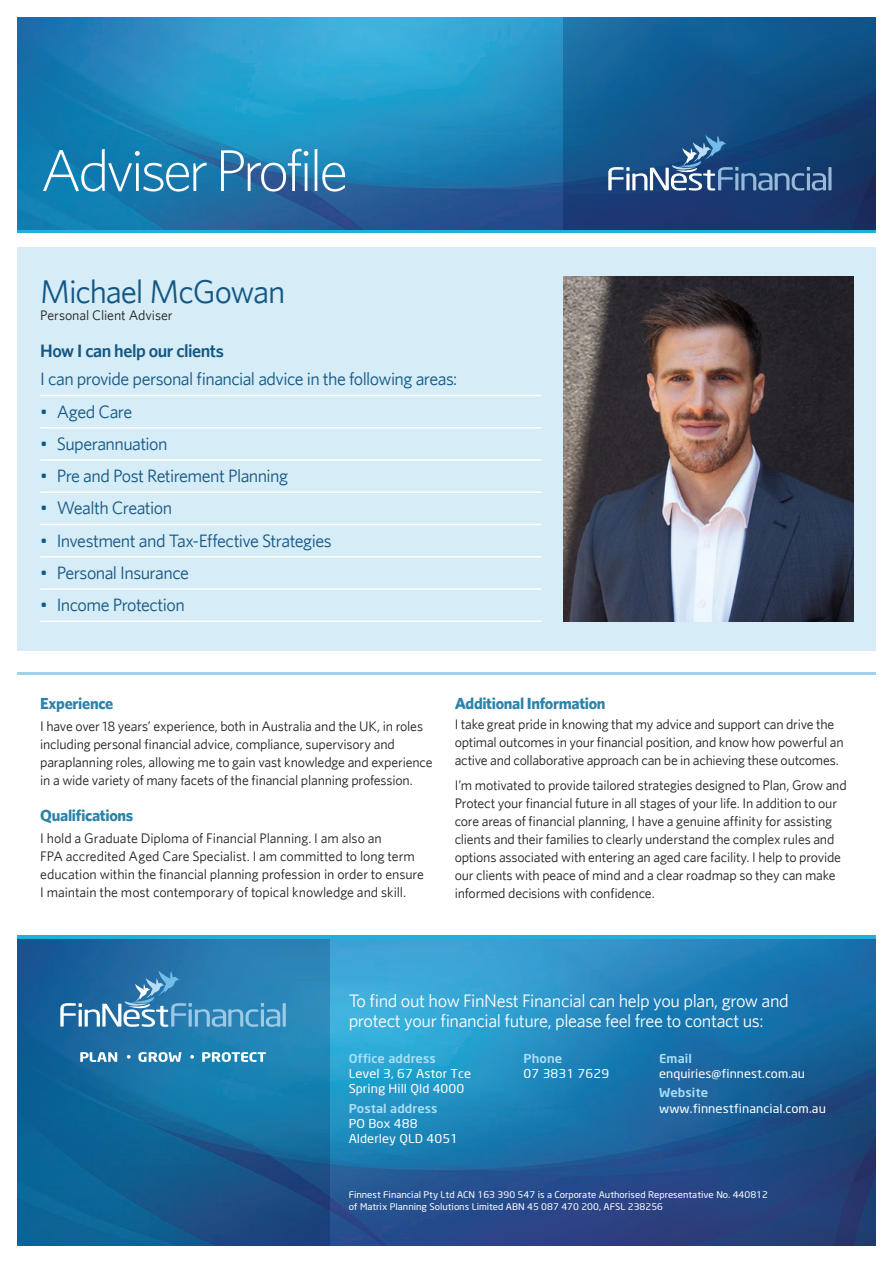
<style>
.page{position:relative;width:893px;height:1263px;background:#fff}
.page>*{position:absolute;margin:0;border:0;box-sizing:border-box;transform-origin:0 0}
.t1{font:300 58.95px "Whitney";letter-spacing:-.06em;color:#fff}
.t2{font:33px "Whitney";letter-spacing:-.035em;color:#135784}
.CONTACT_Heading{font:18.15px/19.6px "Whitney";letter-spacing:-.02em;color:#fff}
.t3{font:18px "Whitney";letter-spacing:-.03em;color:#135784}
.t4{font:600 18px "Whitney";letter-spacing:-.025em;color:#135784}
.t5{font:700 16.2px "Whitney";letter-spacing:-.02em;color:#2c83aa}
.t6{font:13.8px/18px "Whitney";letter-spacing:-.015em;color:#231f20}
.CONTACT_White{font:12.15px/15.1px "Neo Sans";letter-spacing:.005em;color:#fff;scale:1.07 1}
.CONTACT_Blue{font:500 12.15px "Neo Sans";letter-spacing:.005em;color:#aae0f9;scale:1.07 1}
.CONTACT_White-2{font:12px "Neo Sans";letter-spacing:.005em;color:#fff;scale:1.07 1}
.CONTACT_Notes{font:9.15px/12.1px "Neo Sans";color:#fff;scale:1.07 1}
</style>
<div class="page">
<div style="left:17px;top:247px;width:859px;height:404px;background:#d6ecf6"></div>
<img style="left:329px;top:939px;width:547px;height:306px">
<svg style="left:17px;top:939px;width:312px;height:306px;background:#17679b"></svg>
<svg style="left:60px;top:970px;width:220px;height:57px;background:#4087b6"></svg>
<hr style="left:283px;top:1003px;width:3px;height:23px;background:#b9dbf3">
<svg style="left:80px;top:1052px;width:37px;height:10px"></svg>
<svg style="left:127px;top:1055px;width:4px;height:4px"></svg>
<svg style="left:138px;top:1052px;width:43px;height:10px"></svg>
<svg style="left:190px;top:1055px;width:4px;height:4px"></svg>
<svg style="left:202px;top:1052px;width:64px;height:10px"></svg>
<img style="left:17px;top:17px;width:547px;height:213px">
<svg style="left:564px;top:17px;width:312px;height:213px;background:#144e84"></svg>
<svg style="left:608px;top:134px;width:218px;height:57px;background:#335e8e"></svg>
<hr style="left:828px;top:167px;width:3px;height:23px;background:#b9dbf3">
<hr style="left:17px;top:230px;width:859px;height:3px;background:#1fb0de">
<hr style="left:17px;top:672px;width:859px;height:3px;background:#9fd2ed">
<hr style="left:40px;top:395px;width:501px;height:1px;background:#fff">
<hr style="left:40px;top:427px;width:501px;height:1px;background:#fff">
<hr style="left:40px;top:459px;width:501px;height:2px;background:#fff">
<hr style="left:40px;top:491px;width:501px;height:2px;background:#fff">
<hr style="left:40px;top:524px;width:501px;height:1px;background:#fff">
<hr style="left:40px;top:556px;width:501px;height:1px;background:#fff">
<hr style="left:40px;top:588px;width:501px;height:2px;background:#fff">
<hr style="left:40px;top:620px;width:501px;height:2px;background:#fff">
<img style="left:564px;top:277px;width:289px;height:344px">
<hr style="left:17px;top:936px;width:859px;height:3px;background:#1fb0de">
<p class="t1" style="left:40px;top:136px;width:310px">Adviser Profile</p>
<p class="t2" style="left:40px;top:272px;width:247px">Michael McGowan</p>
<p class="t6" style="left:40px;top:306px;width:134px">Personal Client Adviser</p>
<p class="t4" style="left:40px;top:340px;width:185px">How I can help our clients</p>
<p class="t3" style="left:40px;top:368px;width:419px">I can provide personal financial advice in the following areas:</p>
<p class="t3" style="left:40px;top:401px;width:94px">• Aged Care</p>
<p class="t3" style="left:40px;top:433px;width:129px">• Superannuation</p>
<p class="t3" style="left:40px;top:465px;width:249px">• Pre and Post Retirement Planning</p>
<p class="t3" style="left:40px;top:497px;width:133px">• Wealth Creation</p>
<p class="t3" style="left:40px;top:530px;width:293px">• Investment and Tax-Effective Strategies</p>
<p class="t3" style="left:40px;top:562px;width:150px">• Personal Insurance</p>
<p class="t3" style="left:40px;top:594px;width:146px">• Income Protection</p>
<p class="t5" style="left:40px;top:693px;width:75px">Experience</p>
<p class="t6" style="left:40px;top:717px;width:394px">I have over 18 years’ experience, both in Australia and the UK, in roles including personal financial advice, compliance, supervisory and paraplanning roles, allowing me to gain vast knowledge and experience in a wide variety of many facets of the financial planning profession.</p>
<p class="t5" style="left:40px;top:805px;width:95px">Qualifications</p>
<p class="t6" style="left:40px;top:829px;width:385px">I hold a Graduate Diploma of Financial Planning. I am also an<br>FPA accredited Aged Care Specialist. I am committed to long term education within the financial planning profession in order to ensure I maintain the most contemporary of topical knowledge and skill.</p>
<p class="t5" style="left:455px;top:693px;width:152px">Additional Information</p>
<p class="t6" style="left:455px;top:715px;width:390px">I take great pride in knowing that my advice and support can drive the optimal outcomes in your financial position, and know how powerful an active and collaborative approach can be in achieving these outcomes.</p>
<p class="t6" style="left:455px;top:775px;width:394px">I’m motivated to provide tailored strategies designed to Plan, Grow and Protect your financial future in all stages of your life. In addition to our core areas of financial planning, I have a genuine affinity for assisting clients and their families to clearly understand the complex rules and options associated with entering an aged care facility. I help to provide our clients with peace of mind and a clear roadmap so they can make informed decisions with confidence.</p>
<p class="CONTACT_Heading" style="left:349px;top:990px;width:442px">To find out how FinNest Financial can help you plan, grow and protect your financial future, please feel free to contact us:</p>
<p class="CONTACT_Blue" style="left:349px;top:1053px;width:83px">Office address</p>
<p class="CONTACT_White" style="left:349px;top:1067px;width:116px">Level 3, 67 Astor Tce<br>Spring Hill Qld 4000</p>
<p class="CONTACT_Blue" style="left:349px;top:1103px;width:85px">Postal address</p>
<p class="CONTACT_White" style="left:349px;top:1116px;width:104px">PO Box 488<br>Alderley QLD 4051</p>
<p class="CONTACT_Blue" style="left:524px;top:1053px;width:38px">Phone</p>
<p class="CONTACT_White" style="left:524px;top:1067px;width:81px">07 3831 7629</p>
<p class="CONTACT_Blue" style="left:659px;top:1053px;width:32px">Email</p>
<p class="CONTACT_White-2" style="left:659px;top:1068px;width:138px">enquiries@finnest.com.au</p>
<p class="CONTACT_Blue" style="left:659px;top:1088px;width:47px">Website</p>
<p class="CONTACT_White" style="left:659px;top:1101px;width:157px">www.finnestfinancial.com.au</p>
<p class="CONTACT_Notes" style="left:349px;top:1188px;width:393px">Finnest Financial Pty Ltd ACN 163 390 547 is a Corporate Authorised Representative No. 440812 of Matrix Planning Solutions Limited ABN 45 087 470 200, AFSL 238256</p>
</div>
